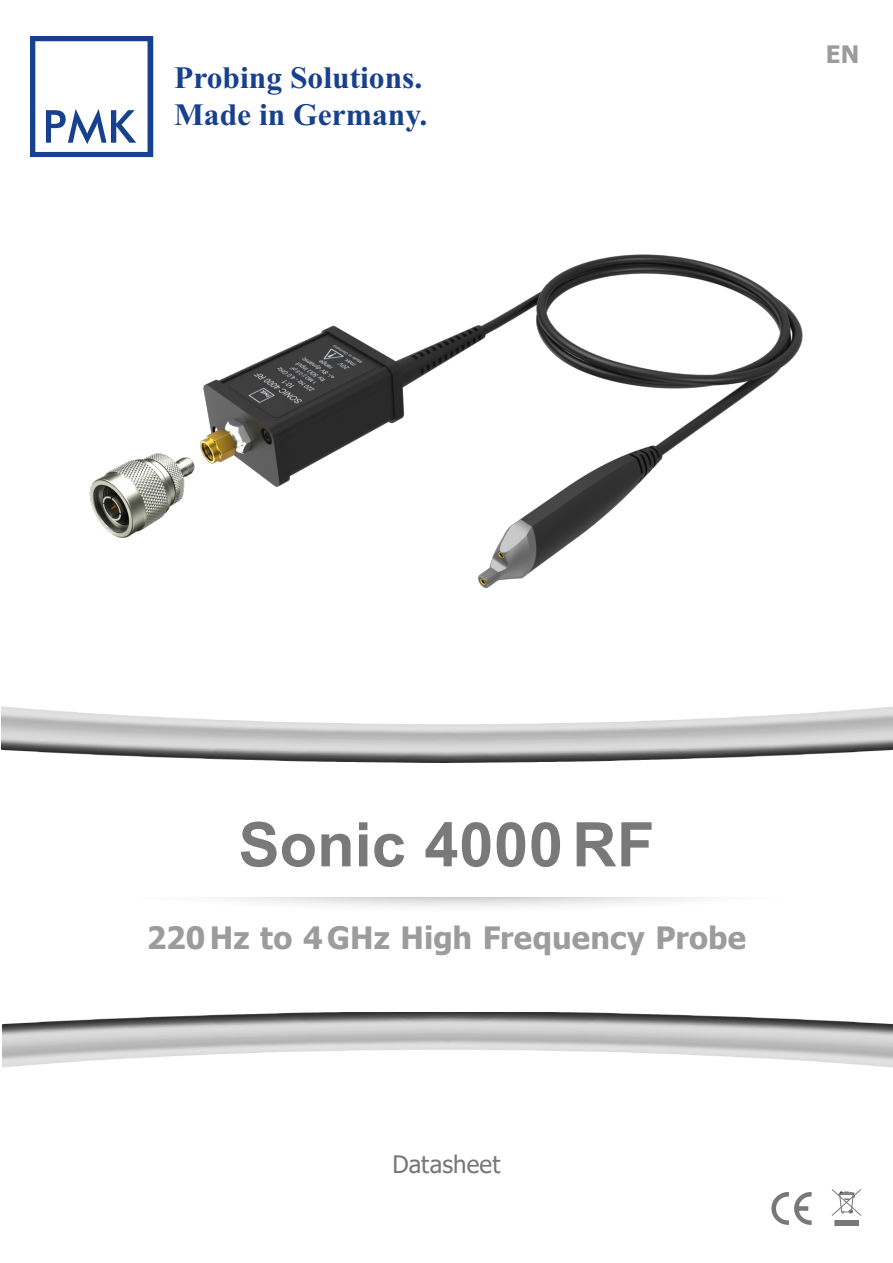
<style>
.page{position:relative;width:893px;height:1263px;background:#fff}
.page>*{position:absolute;margin:0;border:0;box-sizing:border-box;transform-origin:0 0}
.t1{font:700 61.5px "Arial";letter-spacing:.005em;color:#787978}
.t2{font:700 31.2px/37.3px "Times New Roman";color:#17418e}
.t3{font:700 30.75px "Tahoma";letter-spacing:.005em;color:#9d9c9d}
.t4{font:24px "Tahoma";letter-spacing:.005em;color:#777877}
.t5{font:700 24px "Tahoma";color:#9d9c9d}
</style>
<div class="page">
<img style="left:200px;top:254px;width:603px;height:335px">
<img style="left:2px;top:1015px;width:891px;height:53px">
<svg style="left:213px;top:1012px;width:470px;height:3px"></svg>
<img style="left:1px;top:707px;width:892px;height:52px">
<svg style="left:212px;top:759px;width:471px;height:4px"></svg>
<svg style="left:30px;top:36px;width:123px;height:121px"></svg>
<svg style="left:771px;top:1192px;width:41px;height:33px"></svg>
<div style="left:835px;top:1221px;width:23px;height:5px;background:#777877"></div>
<svg style="left:832px;top:1189px;width:29px;height:27px"></svg>
<img style="left:89px;top:453px;width:106px;height:85px">
<p class="t2" style="left:174px;top:57px;width:255px">Probing Solutions.<br>Made in Germany.</p>
<p class="t5" style="left:826px;top:37px;width:35px">EN</p>
<h1 class="t1" style="left:239px;top:801px;width:417px">Sonic 4000 RF</h1>
<p class="t3" style="left:147px;top:916px;width:601px">220Hz to 4GHz High Frequency Probe</p>
<p class="t4" style="left:393px;top:1148px;width:109px">Datasheet</p>
</div>
